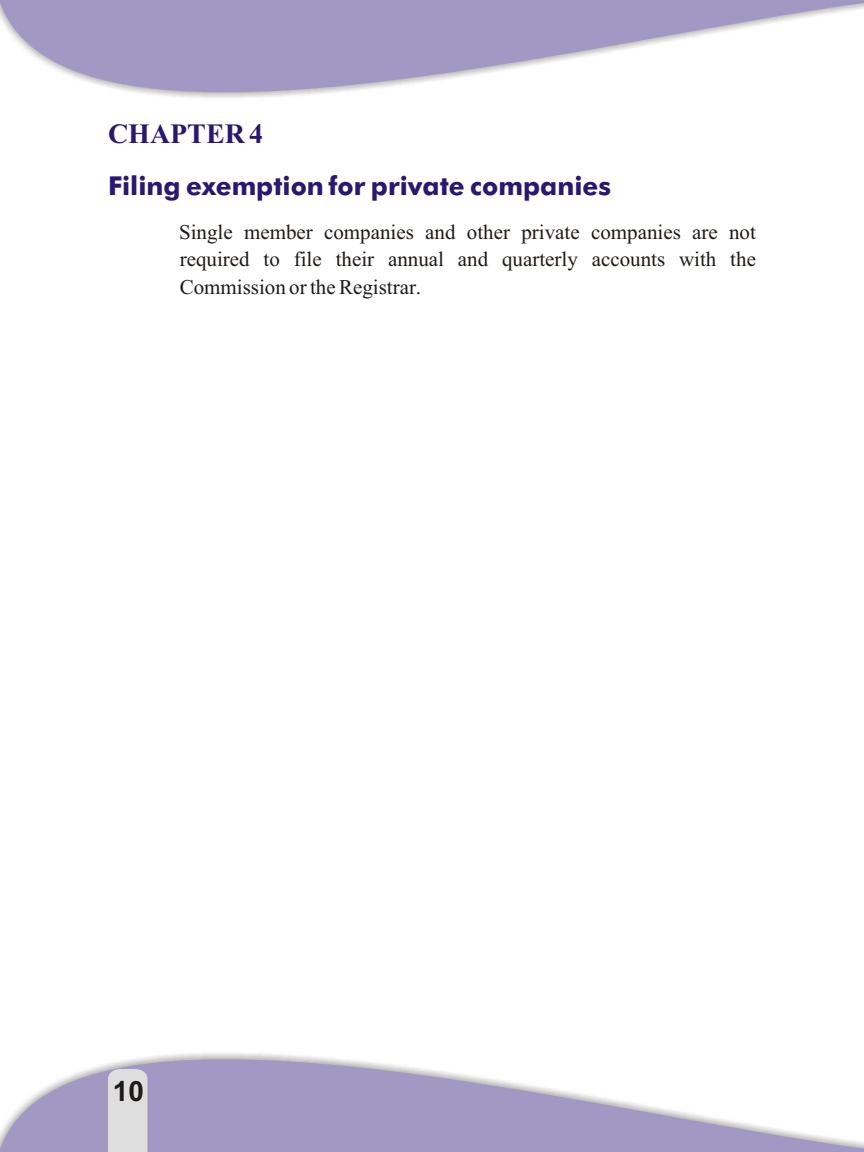
<style>
.page{position:relative;width:864px;height:1152px;background:#fff}
.page>*{position:absolute;margin:0;border:0;box-sizing:border-box;transform-origin:0 0}
.t1{font:700 28px "Times New Roman";color:#291770}
.t2{font:700 28px "Arial";color:#1f1a17}
.t3{font:700 26px "Futura Md BT";color:#291770}
.t4{font:21px/27.4px "Times New Roman";color:#1f1a17;text-align:justify}
</style>
<div class="page">
<svg style="left:0;top:0;width:864px;height:98px;fill:#a199c4"></svg>
<svg style="left:0;top:1053px;width:864px;height:99px;fill:#a199c4"></svg>
<div style="left:108px;top:1069px;width:39px;height:83px;background:#dedede"></div>
<h1 class="t1" style="left:108px;top:124px;width:157px">CHAPTER 4</h1>
<p class="t3" style="left:108px;top:175px;width:504px">Filing exemption for private companies</p>
<p class="t4" style="left:179px;top:220px;width:578px">Single member companies and other private companies are not required to file their annual and quarterly accounts with the Commission or the Registrar.</p>
<h1 class="t2" style="left:113px;top:1081px;width:33px">10</h1>
</div>
